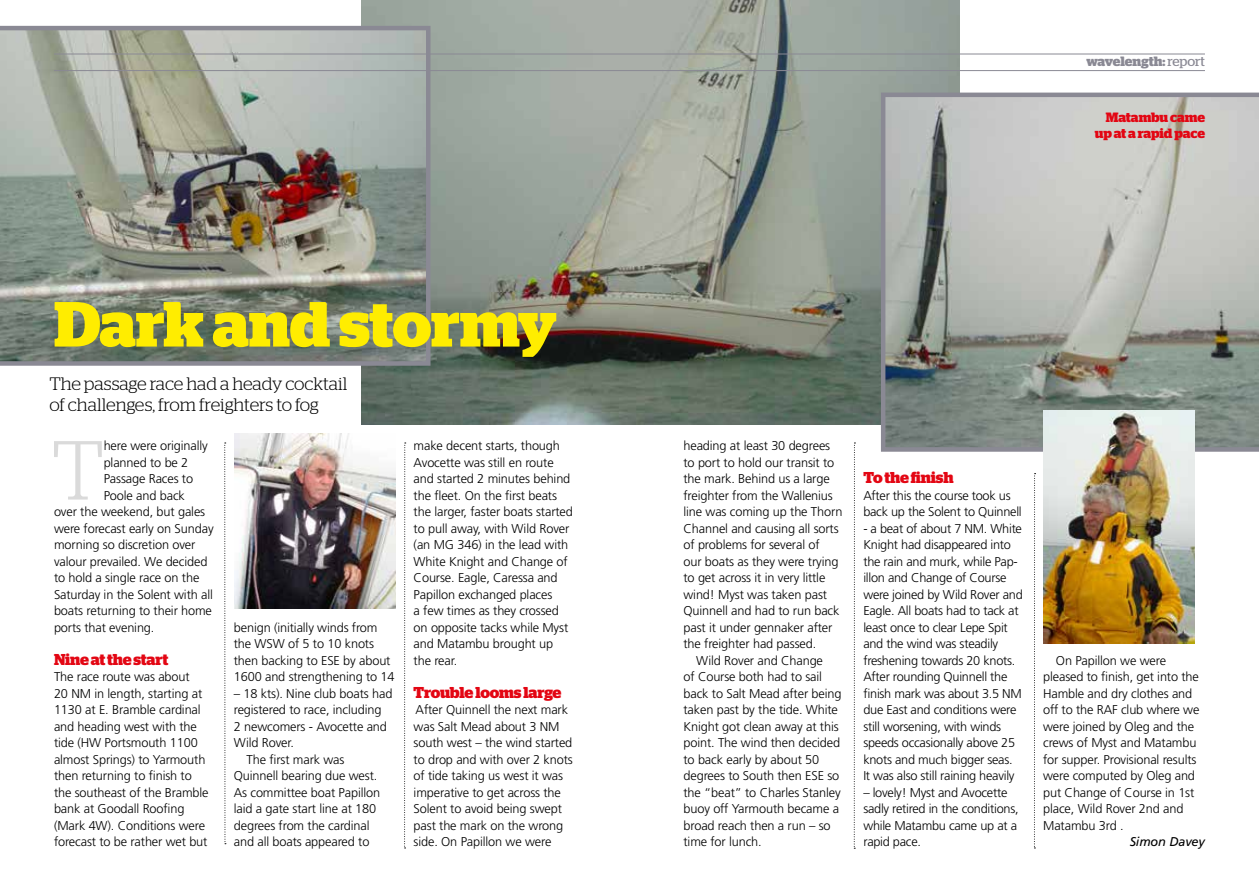
<style>
.page{position:relative;width:1259px;height:893px;background:#fff}
.page>*{position:absolute;margin:0;border:0;box-sizing:border-box;transform-origin:0 0}
.t1{font:300 83.4px "Stag";color:#dadada}
.t2{font:700 63.6px "Stag";letter-spacing:-.005em;color:#ffed00}
.t3{font:300 18px/21.6px "Stag";letter-spacing:-.005em;color:#000}
.t4{font:700 15.75px "Stag";letter-spacing:-.015em;color:#e30613}
.t5{font:700 13.5px/15.8px "Stag";letter-spacing:-.005em;color:#e30613;text-align:right}
.t6{font:700 13.5px "Stag";letter-spacing:-.01em;color:#8a8994}
.t7{font:300 12.75px/16.5px "Frutiger LT";letter-spacing:-.01em;color:#000}
.t8{font:italic 12.75px "Frutiger LT";letter-spacing:-.01em;color:#000}
.s1{font-weight:400}
</style>
<div class="page">
<img style="left:361px;top:0;width:598px;height:424px">
<svg style="left:0;top:26px;width:430px;height:340px;background:#92958c"></svg>
<svg style="left:224px;top:443px;width:2px;height:401px"></svg>
<hr style="left:54px;top:70px;width:1151px;height:1px;background:#8a8994">
<hr style="left:54px;top:54px;width:1151px;height:1px;background:#8a8994">
<img style="left:234px;top:433px;width:161px;height:175px">
<svg style="left:404px;top:443px;width:2px;height:406px"></svg>
<svg style="left:881px;top:93px;width:378px;height:359px;background:#a8aca7"></svg>
<img style="left:1043px;top:410px;width:151px;height:233px">
<svg style="left:854px;top:443px;width:1px;height:406px"></svg>
<svg style="left:1034px;top:473px;width:1px;height:376px"></svg>
<h2 class="t2" style="left:54px;top:287px;width:504px">Dark and stormy</h2>
<h3 class="t3" style="left:49px;top:372px;width:299px">The passage race had a heady cocktail of challenges, from freighters to fog</h3>
<h1 class="t1" style="left:51px;top:423px;width:55px">T</h1>
<p class="t7" style="left:104px;top:438px;width:106px">here were originally</p>
<p class="t7" style="left:104px;top:454px;width:86px">planned to be 2</p>
<p class="t7" style="left:104px;top:471px;width:91px">Passage Races to</p>
<p class="t7" style="left:104px;top:487px;width:83px">Poole and back</p>
<p class="t7" style="left:54px;top:504px;width:153px">over the weekend, but gales</p>
<p class="t7" style="left:54px;top:520px;width:161px">were forecast early on Sunday</p>
<p class="t7" style="left:54px;top:537px;width:143px">morning so discretion over</p>
<p class="t7" style="left:54px;top:553px;width:155px">valour prevailed. We decided</p>
<p class="t7" style="left:54px;top:570px;width:147px">to hold a single race on the</p>
<p class="t7" style="left:54px;top:586px;width:160px">Saturday in the Solent with all</p>
<p class="t7" style="left:54px;top:603px;width:159px">boats returning to their home</p>
<p class="t7" style="left:54px;top:619px;width:102px">ports that evening.</p>
<p class="t4" style="left:54px;top:650px;width:116px">Nine at the start</p>
<p class="t7" style="left:54px;top:669px;width:156px">The race route was about<br>20 NM in length, starting at<br>1130 at E. Bramble cardinal and heading west with the tide (HW Portsmouth 1100 almost Springs) to Yarmouth then returning to finish to the southeast of the Bramble bank at Goodall Roofing (Mark 4W). Conditions were forecast to be rather wet but</p>
<p class="t7" style="left:234px;top:619px;width:162px">benign (initially winds from the WSW of 5 to 10 knots then backing to ESE by about<br>1600 and strengthening to 14</p>
<p class="t7" style="left:234px;top:685px;width:160px">– 18 kts). Nine club boats had</p>
<p class="t7" style="left:234px;top:701px;width:149px">registered to race, including</p>
<p class="t7" style="left:234px;top:718px;width:155px">2 newcomers - Avocette and</p>
<p class="t7" style="left:234px;top:734px;width:62px">Wild Rover.</p>
<p class="t7" style="left:247px;top:751px;width:99px">The first mark was</p>
<p class="t7" style="left:234px;top:767px;width:145px">Quinnell bearing due west.</p>
<p class="t7" style="left:234px;top:784px;width:148px">As committee boat Papillon</p>
<p class="t7" style="left:234px;top:800px;width:144px">laid a gate start line at 180</p>
<p class="t7" style="left:234px;top:817px;width:137px">degrees from the cardinal</p>
<p class="t7" style="left:234px;top:833px;width:137px">and all boats appeared to</p>
<p class="t7" style="left:414px;top:437px;width:161px">make decent starts, though<br>Avocette was still en route and started 2 minutes behind the fleet. On the first beats the larger, faster boats started to pull away, with Wild Rover (an MG 346) in the lead with<br>White Knight and Change of<br>Course. Eagle, Caressa and<br>Papillon exchanged places<br>a few times as they crossed on opposite tacks while Myst and Matambu brought up the rear.</p>
<p class="t4" style="left:414px;top:683px;width:149px">Trouble looms large</p>
<p class="t7" style="left:414px;top:702px;width:161px">After Quinnell the next mark was Salt Mead about 3 NM south west – the wind started to drop and with over 2 knots of tide taking us west it was imperative to get across the<br>Solent to avoid being swept past the mark on the wrong side. On Papillon we were</p>
<p class="t6" style="left:1086px;top:54px;width:120px">wavelength: <span class="s1">report</span></p>
<p class="t5" style="left:1094px;top:109px;width:112px">Matambu came up at a rapid pace</p>
<p class="t7" style="left:683px;top:438px;width:148px">heading at least 30 degrees</p>
<p class="t7" style="left:683px;top:454px;width:152px">to port to hold our transit to</p>
<p class="t7" style="left:683px;top:471px;width:148px">the mark. Behind us a large</p>
<p class="t7" style="left:683px;top:487px;width:151px">freighter from the Wallenius</p>
<p class="t7" style="left:683px;top:504px;width:161px">line was coming up the Thorn</p>
<p class="t7" style="left:683px;top:520px;width:157px">Channel and causing all sorts</p>
<p class="t7" style="left:683px;top:537px;width:138px">of problems for several of</p>
<p class="t7" style="left:683px;top:553px;width:156px">our boats as they were trying</p>
<p class="t7" style="left:683px;top:570px;width:143px">to get across it in very little</p>
<p class="t7" style="left:683px;top:586px;width:145px">wind! Myst was taken past</p>
<p class="t7" style="left:683px;top:603px;width:157px">Quinnell and had to run back</p>
<p class="t7" style="left:683px;top:619px;width:150px">past it under gennaker after</p>
<p class="t7" style="left:683px;top:636px;width:134px">the freighter had passed.</p>
<p class="t7" style="left:696px;top:652px;width:128px">Wild Rover and Change</p>
<p class="t7" style="left:683px;top:669px;width:140px">of Course both had to sail</p>
<p class="t7" style="left:683px;top:685px;width:159px">back to Salt Mead after being</p>
<p class="t7" style="left:683px;top:701px;width:156px">taken past by the tide. White</p>
<p class="t7" style="left:683px;top:718px;width:157px">Knight got clean away at this</p>
<p class="t7" style="left:683px;top:734px;width:158px">point. The wind then decided</p>
<p class="t7" style="left:683px;top:751px;width:137px">to back early by about 50</p>
<p class="t7" style="left:683px;top:767px;width:157px">degrees to South then ESE so</p>
<p class="t7" style="left:683px;top:784px;width:159px">the “beat” to Charles Stanley</p>
<p class="t7" style="left:683px;top:800px;width:157px">buoy off Yarmouth became a</p>
<p class="t7" style="left:683px;top:817px;width:149px">broad reach then a run – so</p>
<p class="t7" style="left:683px;top:833px;width:80px">time for lunch.</p>
<p class="t4" style="left:863px;top:468px;width:92px">To the finish</p>
<p class="t7" style="left:863px;top:487px;width:160px">After this the course took us back up the Solent to Quinnell</p>
<p class="t7" style="left:863px;top:520px;width:161px">- a beat of about 7 NM. White<br>Knight had disappeared into the rain and murk, while Pap&shy;illon and Change of Course were joined by Wild Rover and<br>Eagle. All boats had to tack at least once to clear Lepe Spit and the wind was steadily freshening towards 20 knots.<br>After rounding Quinnell the finish mark was about 3.5 NM due East and conditions were still worsening, with winds speeds occasionally above 25 knots and much bigger seas.<br>It was also still raining heavily</p>
<p class="t7" style="left:863px;top:784px;width:157px">– lovely! Myst and Avocette sadly retired in the conditions, while Matambu came up at a rapid pace.</p>
<p class="t7" style="left:1043px;top:652px;width:158px;text-indent:13px">On Papillon we were pleased to finish, get into the<br>Hamble and dry clothes and off to the RAF club where we were joined by Oleg and the crews of Myst and Matambu for supper. Provisional results were computed by Oleg and put Change of Course in 1st place, Wild Rover 2nd and<br>Matambu 3rd .</p>
<p class="t8" style="left:1129px;top:834px;width:77px">Simon Davey</p>
</div>
